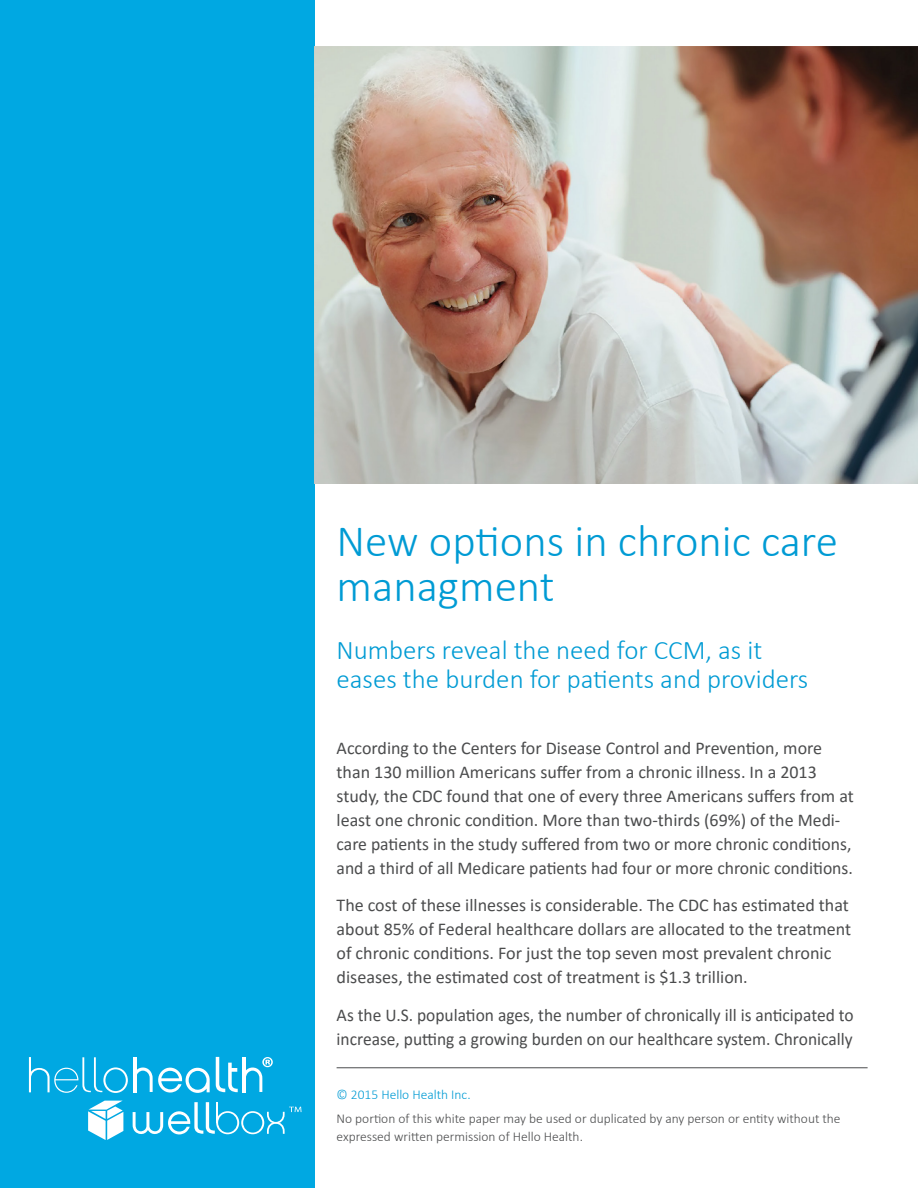
<style>
.page{position:relative;width:918px;height:1188px;background:#fff}
.page>*{position:absolute;margin:0;border:0;box-sizing:border-box;transform-origin:0 0}
.t1{font:300 45px/45px "Calibri";color:#009bd4}
.t2{font:300 27px/28.5px "Calibri";color:#009bd4}
.t3{font:18px/24px "Calibri";color:#4b4c4d}
.t4{font:300 13.5px/18px "Calibri";color:#4b4c4d}
.t5{font:300 13.5px "Calibri";color:#009bd4}
</style>
<div class="page">
<div style="left:0;top:0;width:314px;height:1188px;background:#00a8e2"></div>
<img style="left:314px;top:47px;width:604px;height:436px">
<svg style="left:29px;top:1057px;width:181px;height:36px"></svg>
<hr style="left:133px;top:1057px;width:4px;height:35px;background:#fff">
<svg style="left:133px;top:1102px;width:169px;height:32px"></svg>
<svg style="left:216px;top:1057px;width:57px;height:35px"></svg>
<svg style="left:88px;top:1101px;width:35px;height:39px"></svg>
<hr style="left:337px;top:1067px;width:531px;height:1px;background:#4b4c4d">
<p class="t1" style="left:337px;top:518px;width:503px">New options in chronic care managment</p>
<p class="t2" style="left:337px;top:636px;width:473px">Numbers reveal the need for CCM, as it eases the burden for patients and providers</p>
<p class="t3" style="left:337px;top:735px;width:519px">According to the Centers for Disease Control and Prevention, more than 130 million Americans suffer from a chronic illness. In a 2013 study, the CDC found that one of every three Americans suffers from at least one chronic condition. More than two-thirds (69%) of the Medi&shy;care patients in the study suffered from two or more chronic conditions, and a third of all Medicare patients had four or more chronic conditions.</p>
<p class="t3" style="left:337px;top:893px;width:516px">The cost of these illnesses is considerable. The CDC has estimated that about 85% of Federal healthcare dollars are allocated to the treatment of chronic conditions. For just the top seven most prevalent chronic diseases, the estimated cost of treatment is $1.3 trillion.</p>
<p class="t3" style="left:337px;top:1002px;width:519px">As the U.S. population ages, the number of chronically ill is anticipated to increase, putting a growing burden on our healthcare system. Chronically</p>
<p class="t5" style="left:337px;top:1086px;width:136px">© 2015 Hello Health Inc.</p>
<p class="t4" style="left:337px;top:1110px;width:506px">No portion of this white paper may be used or duplicated by any person or entity without the expressed written permission of Hello Health.</p>
</div>
